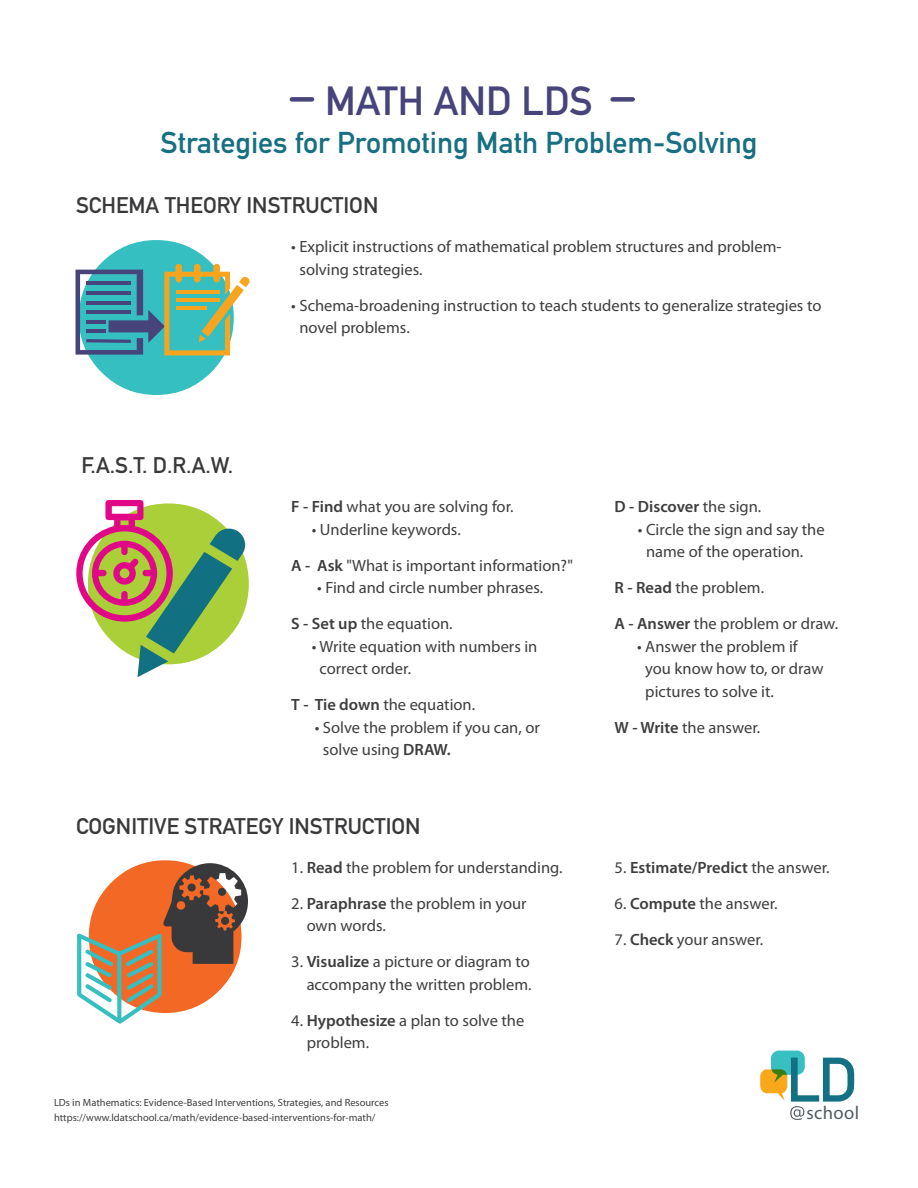
<style>
.page{position:relative;width:918px;height:1188px;background:#fff}
.page>*{position:absolute;margin:0;border:0;box-sizing:border-box;transform-origin:0 0}
.t1{font:61.8px "DIN Mittelschrift Std";color:#147083}
.t2{font:40.05px "DIN Mittelschrift Std";color:#47437b}
.t3{font:29.7px "DIN Mittelschrift Std";color:#176f82}
.t4{font:22.35px "DIN Mittelschrift Std";color:#39393b}
.t5{font:18.6px "Adelle W01";letter-spacing:.02em;color:#515a61}
.t6{font:16.35px/22.5px "Myriad Pro";color:#3e3e3f}
.t7{font:600 16.35px "Myriad Pro";color:#3e3e3f}
.t8{font:10.35px/15px "Myriad Pro";color:#3e3e3f}
.s1{font-weight:600}
.s2{font-weight:400}
</style>
<div class="page">
<svg style="left:760px;top:1051px;width:45px;height:69px"></svg>
<svg style="left:76px;top:240px;width:174px;height:155px"></svg>
<svg style="left:76px;top:500px;width:173px;height:177px"></svg>
<svg style="left:77px;top:860px;width:171px;height:164px"></svg>
<div style="left:292px;top:97px;width:20px;height:5px;background:#47437b"></div>
<div style="left:613px;top:97px;width:20px;height:5px;background:#47437b"></div>
<h1 class="t2" style="left:325px;top:78px;width:269px">MATH AND LDS</h1>
<h1 class="t3" style="left:160px;top:125px;width:599px">Strategies for Promoting Math Problem-Solving</h1>
<p class="t4" style="left:76px;top:192px;width:304px">SCHEMA THEORY INSTRUCTION</p>
<p class="t4" style="left:81px;top:452px;width:153px">F.A.S.T. D.R.A.W.</p>
<p class="t6" style="left:299px;top:235px;width:484px;text-indent:-8px">• Explicit instructions of mathematical problem structures and problem&shy;solving strategies.</p>
<p class="t6" style="left:299px;top:294px;width:523px;text-indent:-8px">• Schema-broadening instruction to teach students to generalize strategies to novel problems.</p>
<p class="t6" style="left:291px;top:495px;width:224px"><span class="s1">F - Find</span> what you are solving for.</p>
<p class="t6" style="left:312px;top:518px;width:151px">• Underline keywords.</p>
<p class="t6" style="left:291px;top:554px;width:283px"><span class="s1">A - Ask</span> "What is important information?"</p>
<p class="t6" style="left:317px;top:576px;width:227px">• Find and circle number phrases.</p>
<p class="t6" style="left:291px;top:612px;width:163px"><span class="s1">S - Set up</span> the equation.</p>
<p class="t6" style="left:319px;top:635px;width:219px;text-indent:-8px">• Write equation with numbers in correct order.</p>
<p class="t6" style="left:291px;top:693px;width:185px"><span class="s1">T - Tie down</span> the equation.</p>
<p class="t6" style="left:323px;top:716px;width:218px;text-indent:-8px">• Solve the problem if you can, or solve using <span class="s1">DRAW.</span></p>
<p class="t7" style="left:615px;top:496px;width:148px">D - Discover <span class="s2">the sign.</span></p>
<p class="t6" style="left:646px;top:518px;width:180px;text-indent:-8px">• Circle the sign and say the name of the operation.</p>
<p class="t6" style="left:615px;top:576px;width:151px"><span class="s1">R - Read</span> the problem.</p>
<p class="t6" style="left:615px;top:612px;width:225px"><span class="s1">A - Answer</span> the problem or draw.</p>
<p class="t6" style="left:645px;top:635px;width:180px;text-indent:-8px">• Answer the problem if you know how to, or draw pictures to solve it.</p>
<p class="t6" style="left:615px;top:716px;width:147px"><span class="s1">W - Write</span> the answer.</p>
<p class="t4" style="left:76px;top:813px;width:346px">COGNITIVE STRATEGY INSTRUCTION</p>
<p class="t6" style="left:291px;top:856px;width:273px">1. <span class="s1">Read</span> the problem for understanding.</p>
<p class="t6" style="left:307px;top:892px;width:221px;text-indent:-15px">2. <span class="s1">Paraphrase</span> the problem in your own words.</p>
<p class="t6" style="left:291px;top:950px;width:242px;text-align:right">3. <span class="s1">Visualize</span> a picture or diagram to accompany the written problem.</p>
<p class="t6" style="left:307px;top:1009px;width:219px;text-indent:-15px">4. <span class="s1">Hypothesize</span> a plan to solve the problem.</p>
<p class="t8" style="left:54px;top:1094px;width:336px">LDs in Mathematics: Evidence-Based Interventions, Strategies, and Resources https://www.ldatschool.ca/math/evidence-based-interventions-for-math/</p>
<p class="t7" style="left:615px;top:857px;width:217px"><span class="s2">5.</span> Estimate/Predict <span class="s2">the answer.</span></p>
<p class="t6" style="left:615px;top:892px;width:165px">6. <span class="s1">Compute</span> the answer.</p>
<p class="t6" style="left:615px;top:928px;width:150px">7. <span class="s1">Check</span> your answer.</p>
<p class="t1" style="left:786px;top:1044px;width:73px">LD</p>
<p class="t5" style="left:806px;top:1101px;width:54px">school</p>
</div>
